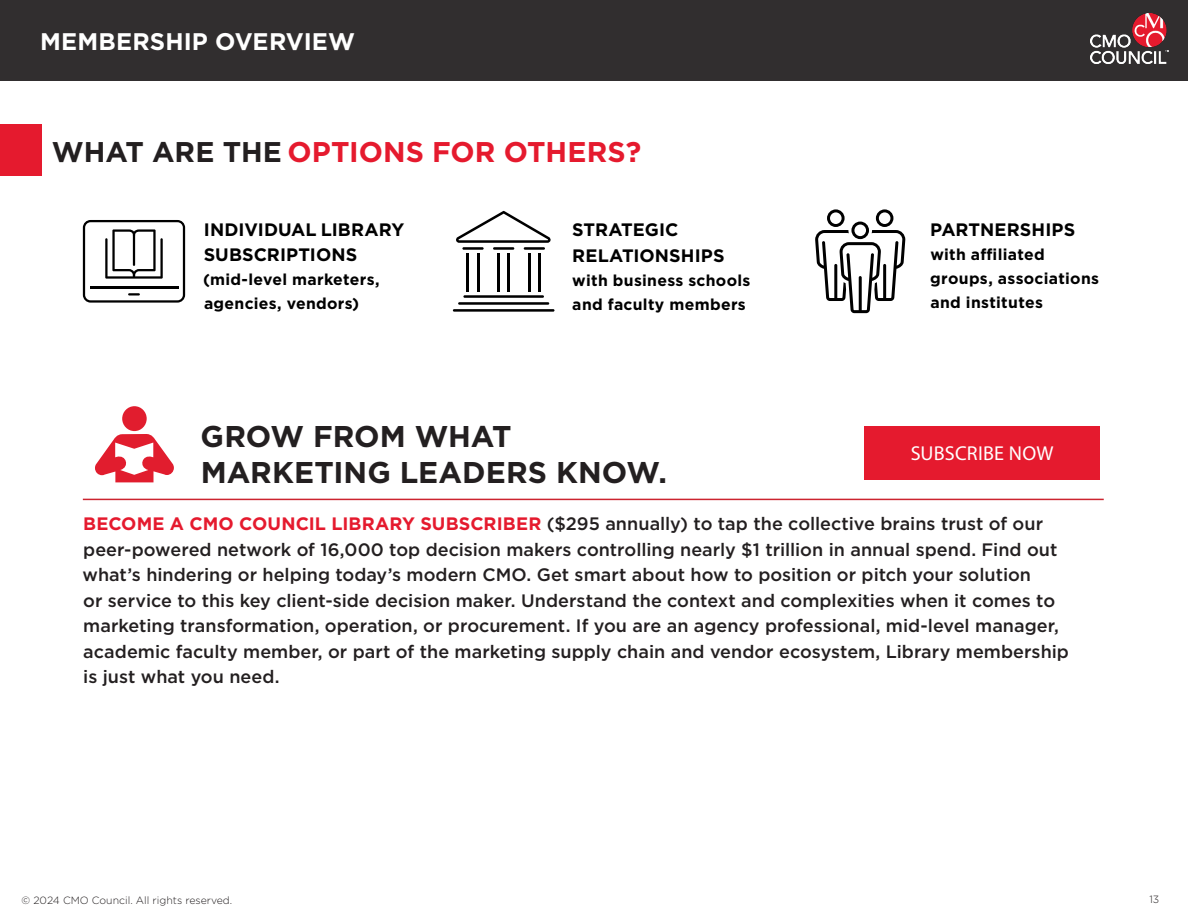
<style>
.page{position:relative;width:1188px;height:918px;background:#fff}
.page>*{position:absolute;margin:0;border:0;box-sizing:border-box;transform-origin:0 0}
.Report_Text{font:700 30px/36px "Gotham";color:#231f20}
.Report_Text-2{font:700 28.5px "Gotham";color:#e51a2e}
.Report_Text-3{font:700 24px "Gotham";letter-spacing:.005em;color:#fff}
.Headers_of_Sections{font:20.1px "Myriad Pro";letter-spacing:.01em;color:#fff}
.Report_Text-4{font:500 18px/25.5px "Gotham";color:#231f20}
.Report_Text-5{font:700 18px/25.5px "Gotham";letter-spacing:.005em;color:#000}
.Report_Text-6{font:700 15.75px/24px "Gotham";letter-spacing:.02em;color:#000}
.t1{font:300 10.5px "Gotham";color:#231f20}
.s1{color:#231f20}
.s2{font-weight:700;color:#e51a2e}
</style>
<div class="page">
<div style="left:0;top:0;width:1188px;height:81px;background:#312e2f"></div>
<img style="left:1091px;top:14px;width:77px;height:50px">
<svg style="left:95px;top:406px;width:79px;height:77px"></svg>
<hr style="left:83px;top:499px;width:1021px;height:1px;background:#cc2430">
<div style="left:0;top:124px;width:41px;height:52px;background:#e51a2e"></div>
<hr style="left:458px;top:302px;width:91px;height:3px;background:#000">
<hr style="left:453px;top:309px;width:102px;height:3px;background:#000">
<hr style="left:463px;top:295px;width:81px;height:3px;background:#000">
<hr style="left:467px;top:254px;width:2px;height:38px;background:#000">
<hr style="left:477px;top:254px;width:2px;height:38px;background:#000">
<hr style="left:497px;top:254px;width:3px;height:38px;background:#000">
<hr style="left:508px;top:254px;width:2px;height:38px;background:#000">
<hr style="left:528px;top:254px;width:2px;height:38px;background:#000">
<hr style="left:538px;top:254px;width:3px;height:38px;background:#000">
<svg style="left:456px;top:211px;width:95px;height:32px"></svg>
<hr style="left:462px;top:247px;width:22px;height:3px;background:#000">
<hr style="left:493px;top:247px;width:21px;height:3px;background:#000">
<hr style="left:524px;top:247px;width:21px;height:3px;background:#000">
<svg style="left:83px;top:220px;width:102px;height:83px"></svg>
<hr style="left:90px;top:286px;width:88px;height:2px;background:#000">
<svg style="left:815px;top:209px;width:90px;height:104px"></svg>
<div style="left:865px;top:426px;width:235px;height:54px;background:#e51a2e"></div>
<p class="Report_Text-3" style="left:40px;top:25px;width:317px">MEMBERSHIP OVERVIEW</p>
<p class="Report_Text-2" style="left:52px;top:133px;width:591px"><span class="s1">WHAT ARE THE</span> OPTIONS FOR OTHERS?</p>
<p class="Report_Text-5" style="left:204px;top:217px;width:202px">INDIVIDUAL LIBRARY<br>SUBSCRIPTIONS</p>
<p class="Report_Text-6" style="left:203px;top:268px;width:178px">(mid-level marketers, agencies, vendors)</p>
<p class="Report_Text-5" style="left:572px;top:217px;width:154px">STRATEGIC<br>RELATIONSHIPS</p>
<p class="Report_Text-6" style="left:572px;top:268px;width:180px">with business schools and faculty members</p>
<p class="Report_Text-5" style="left:930px;top:217px;width:146px">PARTNERSHIPS</p>
<p class="Report_Text-6" style="left:930px;top:242px;width:170px">with affiliated groups, associations and institutes</p>
<p class="Report_Text" style="left:201px;top:418px;width:468px">GROW FROM WHAT<br>MARKETING LEADERS KNOW.</p>
<p class="Report_Text-4" style="left:83px;top:511px;width:988px"><span class="s2">BECOME A CMO COUNCIL LIBRARY SUBSCRIBER</span> ($295 annually) to tap the collective brains trust of our peer-powered network of 16,000 top decision makers controlling nearly $1 trillion in annual spend. Find out what’s hindering or helping today’s modern CMO. Get smart about how to position or pitch your solution<br>or service to this key client-side decision maker. Understand the context and complexities when it comes to marketing transformation, operation, or procurement. If you are an agency professional, mid-level manager, academic faculty member, or part of the marketing supply chain and vendor ecosystem, Library membership is just what you need.</p>
<p class="Headers_of_Sections" style="left:911px;top:441px;width:144px">SUBSCRIBE NOW</p>
<p class="t1" style="left:22px;top:894px;width:212px">© 2024 CMO Council. All rights reserved.</p>
<p class="t1" style="left:1149px;top:893px;width:11px">13</p>
</div>
